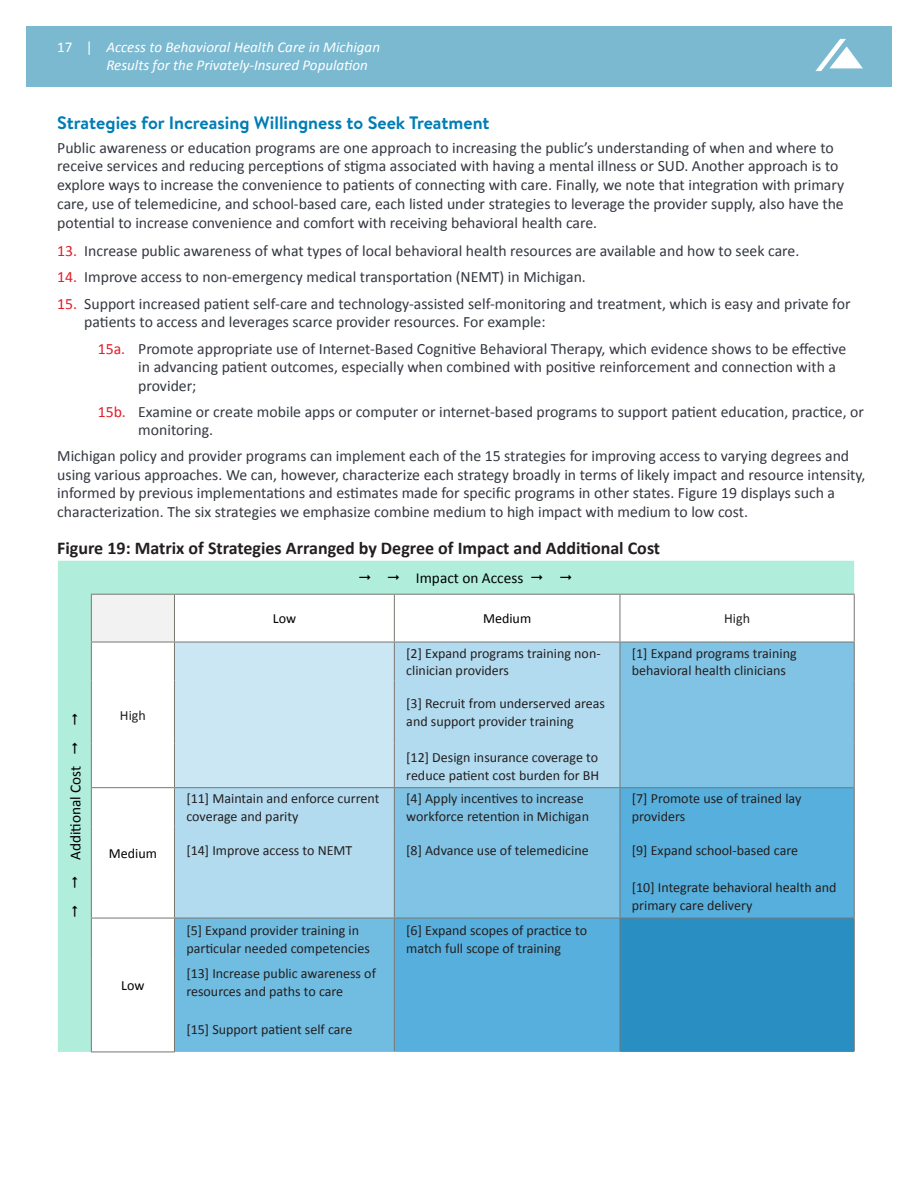
<style>
.page{position:relative;width:918px;height:1188px;background:#fff}
.page>*{position:absolute;margin:0;border:0;box-sizing:border-box;transform-origin:0 0}
.Paragraph{font:700 18px "Calibri";color:#231f20}
.Heading_2_1{font:700 18px "Brandon Text";color:#007db5}
.Paragraph-2{font:15.75px/18.8px "Calibri";color:#333740}
.t1{font:15.3px "Calibri";color:#000}
.Heading_3{font:italic 15px/18px "Calibri";color:#fff}
.t2{font:14.1px/17.9px "Calibri";color:#231f20}
.t3{font:14.1px "Calibri";color:#000}
.s1{font-style:normal}
.s2{color:#e11d29}
</style>
<div class="page">
<div style="left:26px;top:26px;width:866px;height:61px;background:#7bb9d1"></div>
<svg style="left:815px;top:39px;width:48px;height:32px"></svg>
<svg style="left:58px;top:561px;width:796px;height:491px"></svg>
<div style="left:91px;top:594px;width:83px;height:48px;background:#f2f2f2"></div>
<svg style="left:175px;top:643px;width:219px;height:275px;background:#bfe1f1"></svg>
<svg style="left:395px;top:643px;width:459px;height:144px;background:#98cee9"></svg>
<svg style="left:394px;top:788px;width:460px;height:264px;background:#63b5de"></svg>
<div style="left:175px;top:919px;width:219px;height:133px;background:#71bce1"></div>
<div style="left:620px;top:919px;width:234px;height:133px;background:#298ec1"></div>
<hr style="left:91px;top:595px;width:1px;height:47px;background:#777670">
<hr style="left:91px;top:594px;width:83px;height:1px;background:#777670">
<hr style="left:174px;top:594px;width:220px;height:1px;background:#777670">
<hr style="left:394px;top:594px;width:226px;height:1px;background:#777670">
<hr style="left:620px;top:594px;width:235px;height:1px;background:#777670">
<hr style="left:174px;top:595px;width:1px;height:47px;background:#777670">
<hr style="left:394px;top:595px;width:1px;height:47px;background:#777670">
<hr style="left:619px;top:595px;width:1px;height:47px;background:#777670">
<hr style="left:854px;top:595px;width:1px;height:47px;background:#777670">
<hr style="left:91px;top:642px;width:1px;height:39px;background:#777670">
<hr style="left:91px;top:681px;width:1px;height:63px;background:#777670">
<hr style="left:91px;top:744px;width:1px;height:43px;background:#777670">
<hr style="left:91px;top:642px;width:83px;height:1px;background:#777670">
<hr style="left:174px;top:642px;width:220px;height:1px;background:#777670">
<hr style="left:394px;top:642px;width:226px;height:1px;background:#777670">
<hr style="left:620px;top:642px;width:235px;height:1px;background:#777670">
<hr style="left:174px;top:642px;width:1px;height:39px;background:#777670">
<hr style="left:394px;top:642px;width:1px;height:39px;background:#777670">
<hr style="left:619px;top:642px;width:1px;height:39px;background:#777670">
<hr style="left:854px;top:642px;width:1px;height:39px;background:#777670">
<hr style="left:174px;top:681px;width:1px;height:63px;background:#777670">
<hr style="left:394px;top:681px;width:1px;height:63px;background:#777670">
<hr style="left:619px;top:681px;width:1px;height:63px;background:#777670">
<hr style="left:854px;top:681px;width:1px;height:63px;background:#777670">
<hr style="left:174px;top:744px;width:1px;height:43px;background:#777670">
<hr style="left:394px;top:744px;width:1px;height:43px;background:#777670">
<hr style="left:619px;top:744px;width:1px;height:43px;background:#777670">
<hr style="left:854px;top:744px;width:1px;height:43px;background:#777670">
<hr style="left:91px;top:788px;width:1px;height:38px;background:#777670">
<hr style="left:91px;top:826px;width:1px;height:47px;background:#777670">
<hr style="left:91px;top:873px;width:1px;height:45px;background:#777670">
<hr style="left:91px;top:787px;width:83px;height:1px;background:#777670">
<hr style="left:174px;top:787px;width:220px;height:1px;background:#777670">
<hr style="left:394px;top:787px;width:226px;height:1px;background:#777670">
<hr style="left:620px;top:787px;width:235px;height:1px;background:#777670">
<hr style="left:174px;top:788px;width:1px;height:38px;background:#777670">
<hr style="left:394px;top:788px;width:1px;height:38px;background:#777670">
<hr style="left:619px;top:788px;width:1px;height:38px;background:#777670">
<hr style="left:854px;top:788px;width:1px;height:38px;background:#777670">
<hr style="left:174px;top:826px;width:1px;height:47px;background:#777670">
<hr style="left:394px;top:826px;width:1px;height:47px;background:#777670">
<hr style="left:619px;top:826px;width:1px;height:47px;background:#777670">
<hr style="left:854px;top:826px;width:1px;height:47px;background:#777670">
<hr style="left:174px;top:873px;width:1px;height:45px;background:#777670">
<hr style="left:394px;top:873px;width:1px;height:45px;background:#777670">
<hr style="left:619px;top:873px;width:1px;height:45px;background:#777670">
<hr style="left:854px;top:873px;width:1px;height:45px;background:#777670">
<hr style="left:91px;top:919px;width:1px;height:40px;background:#777670">
<hr style="left:91px;top:959px;width:1px;height:46px;background:#777670">
<hr style="left:91px;top:1005px;width:1px;height:46px;background:#777670">
<hr style="left:91px;top:918px;width:83px;height:1px;background:#777670">
<hr style="left:174px;top:918px;width:220px;height:1px;background:#777670">
<hr style="left:394px;top:918px;width:226px;height:1px;background:#777670">
<hr style="left:620px;top:918px;width:235px;height:1px;background:#777670">
<hr style="left:174px;top:919px;width:1px;height:40px;background:#777670">
<hr style="left:394px;top:919px;width:1px;height:40px;background:#777670">
<hr style="left:619px;top:919px;width:1px;height:40px;background:#777670">
<hr style="left:854px;top:919px;width:1px;height:40px;background:#777670">
<hr style="left:174px;top:959px;width:1px;height:46px;background:#777670">
<hr style="left:394px;top:959px;width:1px;height:46px;background:#777670">
<hr style="left:619px;top:959px;width:1px;height:46px;background:#777670">
<hr style="left:854px;top:959px;width:1px;height:46px;background:#777670">
<hr style="left:91px;top:1051px;width:84px;height:1px;background:#777670">
<hr style="left:174px;top:1005px;width:1px;height:46px;background:#777670">
<hr style="left:394px;top:1005px;width:1px;height:46px;background:#777670">
<hr style="left:619px;top:1005px;width:1px;height:46px;background:#777670">
<hr style="left:854px;top:1005px;width:1px;height:46px;background:#777670">
<svg style="left:359px;top:575px;width:11px;height:6px"></svg>
<svg style="left:388px;top:575px;width:11px;height:6px"></svg>
<svg style="left:532px;top:575px;width:11px;height:6px"></svg>
<svg style="left:560px;top:575px;width:12px;height:6px"></svg>
<svg style="left:72px;top:906px;width:6px;height:11px"></svg>
<svg style="left:72px;top:877px;width:6px;height:11px"></svg>
<svg style="left:72px;top:743px;width:6px;height:11px"></svg>
<svg style="left:72px;top:714px;width:6px;height:11px"></svg>
<p class="Heading_3" style="left:106px;top:38px;width:275px;text-indent:-49px"><span class="s1">17 |</span> Access to Behavioral Health Care in Michigan<br>Results for the Privately-Insured Population</p>
<p class="Heading_2_1" style="left:57px;top:110px;width:434px">Strategies for Increasing Willingness to Seek Treatment</p>
<p class="Paragraph-2" style="left:57px;top:138px;width:788px">Public awareness or education programs are one approach to increasing the public’s understanding of when and where to receive services and reducing perceptions of stigma associated with having a mental illness or SUD. Another approach is to explore ways to increase the convenience to patients of connecting with care. Finally, we note that integration with primary care, use of telemedicine, and school-based care, each listed under strategies to leverage the provider supply, also have the potential to increase convenience and comfort with receiving behavioral health care.</p>
<p class="Paragraph-2" style="left:57px;top:242px;width:744px"><span class="s2">13.</span> Increase public awareness of what types of local behavioral health resources are available and how to seek care.</p>
<p class="Paragraph-2" style="left:57px;top:268px;width:530px"><span class="s2">14.</span> Improve access to non-emergency medical transportation (NEMT) in Michigan.</p>
<p class="Paragraph-2" style="left:84px;top:294px;width:768px;text-indent:-27px"><span class="s2">15.</span> Support increased patient self-care and technology-assisted self-monitoring and treatment, which is easy and private for patients to access and leverages scarce provider resources. For example:</p>
<p class="Paragraph-2" style="left:138px;top:339px;width:710px;text-indent:-40px"><span class="s2">15a.</span> Promote appropriate use of Internet-Based Cognitive Behavioral Therapy, which evidence shows to be effective in advancing patient outcomes, especially when combined with positive reinforcement and connection with a provider;</p>
<p class="Paragraph-2" style="left:138px;top:402px;width:727px;text-indent:-40px"><span class="s2">15b.</span> Examine or create mobile apps or computer or internet-based programs to support patient education, practice, or monitoring.</p>
<p class="Paragraph-2" style="left:57px;top:446px;width:810px">Michigan policy and provider programs can implement each of the 15 strategies for improving access to varying degrees and using various approaches. We can, however, characterize each strategy broadly in terms of likely impact and resource intensity, informed by previous implementations and estimates made for specific programs in other states. Figure 19 displays such a characterization. The six strategies we emphasize combine medium to high impact with medium to low cost.</p>
<p class="Paragraph" style="left:57px;top:536px;width:604px">Figure 19: Matrix of Strategies Arranged by Degree of Impact and Additional Cost</p>
<p class="t1" style="left:416px;top:569px;width:109px">Impact on Access</p>
<p class="t1" style="left:66px;top:860px;width:96px;rotate:-90deg">Additional Cost</p>
<p class="t2" style="left:120px;top:707px;width:27px">High</p>
<p class="t3" style="left:109px;top:845px;width:50px">Medium</p>
<p class="t3" style="left:121px;top:977px;width:25px">Low</p>
<p class="t3" style="left:273px;top:610px;width:25px">Low</p>
<p class="t3" style="left:483px;top:610px;width:50px">Medium</p>
<p class="t2" style="left:724px;top:610px;width:27px">High</p>
<p class="t2" style="left:406px;top:644px;width:196px">[2] Expand programs training non&shy;clinician providers</p>
<p class="t2" style="left:632px;top:644px;width:166px">[1] Expand programs training behavioral health clinicians</p>
<p class="t2" style="left:406px;top:695px;width:200px">[3] Recruit from underserved areas and support provider training</p>
<p class="t2" style="left:406px;top:748px;width:194px">[12] Design insurance coverage to reduce patient cost burden for BH</p>
<p class="t2" style="left:186px;top:790px;width:195px">[11] Maintain and enforce current coverage and parity</p>
<p class="t2" style="left:406px;top:790px;width:184px">[4] Apply incentives to increase workforce retention in Michigan</p>
<p class="t2" style="left:632px;top:790px;width:171px">[7] Promote use of trained lay providers</p>
<p class="t2" style="left:186px;top:841px;width:167px">[14] Improve access to NEMT</p>
<p class="t2" style="left:406px;top:841px;width:184px">[8] Advance use of telemedicine</p>
<p class="t2" style="left:632px;top:841px;width:168px">[9] Expand school-based care</p>
<p class="t2" style="left:632px;top:878px;width:206px">[10] Integrate behavioral health and primary care delivery</p>
<p class="t2" style="left:186px;top:921px;width:185px">[5] Expand provider training in particular needed competencies</p>
<p class="t2" style="left:406px;top:921px;width:182px">[6] Expand scopes of practice to match full scope of training</p>
<p class="t2" style="left:186px;top:965px;width:191px">[13] Increase public awareness of resources and paths to care</p>
<p class="t2" style="left:186px;top:1020px;width:167px">[15] Support patient self care</p>
</div>
